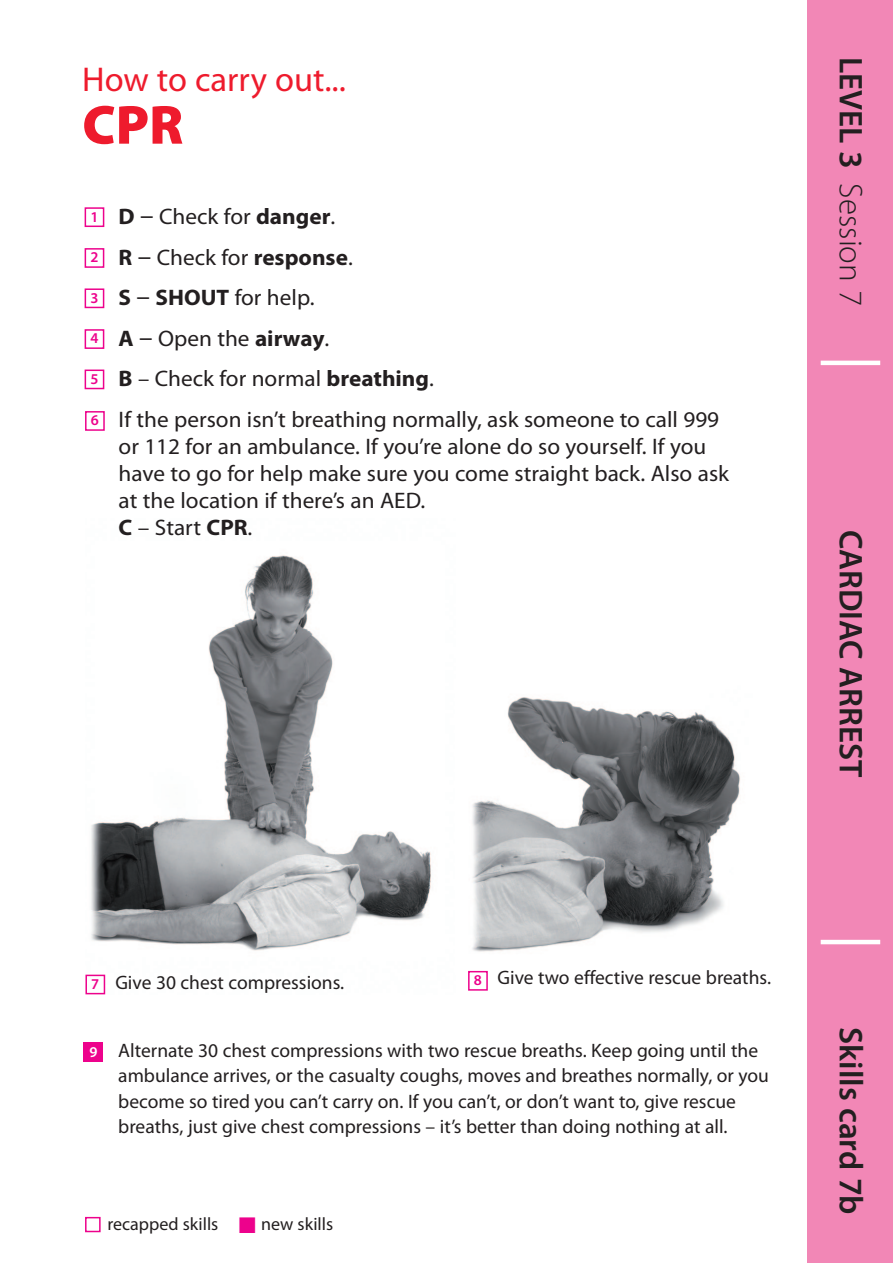
<style>
.page{position:relative;width:893px;height:1263px;background:#fff}
.page>*{position:absolute;margin:0;border:0;box-sizing:border-box;transform-origin:0 0}
.t1{font:900 55.5px "Myriad Pro";color:#ee1b2d}
.t2{font:34.5px "Myriad Pro";color:#ee1b2d}
.t3{font:600 33px "Myriad Pro";color:#231f20}
.t4{font:300 33px "Myriad Pro";color:#231f20}
.t5{font:22.5px/40.5px "Myriad Pro";color:#231f20}
.t6{font:19.5px/25.5px "Myriad Pro";color:#231f20}
.t7{font:18px "Myriad Pro";color:#231f20}
.t8{font:600 15px "Myriad Pro";color:#ed028c}
.s1{font-weight:700}
.s2{font-size:27px}
.s3{font-weight:600}
.s4{font-weight:600;font-size:15px;color:#ed028c}
.s5{font-weight:600;font-size:15px;color:#fff}
.s6{color:#fff}
.s7{color:#ed028c}
</style>
<div class="page">
<svg style="left:807px;top:327px;width:1px;height:62px"></svg>
<img style="left:85px;top:555px;width:346px;height:439px">
<img style="left:468px;top:697px;width:272px;height:274px">
<div style="left:808px;top:0;width:85px;height:1263px;background:#f287b6"></div>
<div style="left:85px;top:975px;width:20px;height:19px;border:2px solid #ed028c"></div>
<div style="left:468px;top:971px;width:20px;height:20px;border:2px solid #ed028c"></div>
<div style="left:84px;top:1042px;width:19px;height:20px;background:#ed028c"></div>
<div style="left:85px;top:207px;width:19px;height:20px;border:2px solid #ed028c"></div>
<div style="left:85px;top:248px;width:19px;height:20px;border:2px solid #ed028c"></div>
<div style="left:85px;top:288px;width:19px;height:20px;border:2px solid #ed028c"></div>
<div style="left:85px;top:329px;width:19px;height:20px;border:2px solid #ed028c"></div>
<div style="left:85px;top:369px;width:19px;height:20px;border:2px solid #ed028c"></div>
<div style="left:85px;top:411px;width:20px;height:20px;border:2px solid #ed028c"></div>
<hr style="left:821px;top:361px;width:59px;height:4px;background:#fff">
<hr style="left:821px;top:940px;width:59px;height:4px;background:#fff">
<div style="left:85px;top:1217px;width:16px;height:15px;border:2px solid #ed028c"></div>
<h2 class="t2" style="left:82px;top:61px;width:265px">How to carry out...</h2>
<h1 class="t1" style="left:82px;top:93px;width:103px">CPR</h1>
<p class="t8" style="left:90px;top:208px;width:10px">1</p>
<p class="t8" style="left:90px;top:249px;width:10px">2</p>
<p class="t8" style="left:90px;top:289px;width:10px">3</p>
<p class="t8" style="left:90px;top:330px;width:10px">4</p>
<p class="t8" style="left:90px;top:370px;width:10px">5</p>
<p class="t8" style="left:91px;top:412px;width:10px">6</p>
<p class="t5" style="left:119px;top:197px;width:602px"><span class="s1">D</span> <span class="s2">–</span> Check for <span class="s1">danger</span>.<br><span class="s1">R</span> <span class="s2">–</span> Check for <span class="s1">response</span>.<br><span class="s1">S</span> <span class="s2">–</span> <span class="s1">SHOUT</span> for help.<br><span class="s1">A</span> <span class="s2">–</span> Open the <span class="s1">airway</span>.<br><span class="s1">B</span> – Check for normal <span class="s1">breathing</span>.<br>If the person isn’t breathing normally, ask someone to call 999</p>
<p class="t5" style="left:119px;top:433px;width:612px;line-height:27px">or 112 for an ambulance. If you’re alone do so yourself. If you have to go for help make sure you come straight back. Also ask at the location if there’s an AED.<br><span class="s1">C</span> – Start <span class="s1">CPR</span>.</p>
<h3 class="t4" style="left:869px;top:57px;width:251px;rotate:90deg"><span class="s3">LEVEL 3</span> Session 7</h3>
<h3 class="t3" style="left:869px;top:529px;width:249px;rotate:90deg">CARDIAC ARREST</h3>
<p class="t6" style="left:91px;top:969px;width:255px"><span class="s4">7</span> Give 30 chest compressions.</p>
<p class="t6" style="left:474px;top:965px;width:299px"><span class="s4">8</span> Give two effective rescue breaths.</p>
<p class="t6" style="left:118px;top:1038px;width:652px;text-indent:-29px"><span class="s5">9</span> Alternate 30 chest compressions with two rescue breaths. Keep going until the ambulance arrives, or the casualty coughs, moves and breathes normally, or you become so tired you can’t carry on. If you can’t, or don’t want to, give rescue breaths, just give chest compressions – it’s better than doing nothing at all.</p>
<p class="t7" style="left:85px;top:1213px;width:250px"><span class="s6">■</span> recapped skills <span class="s7">■</span> new skills</p>
<h3 class="t3" style="left:869px;top:1027px;width:189px;rotate:90deg">Skills card 7b</h3>
</div>
